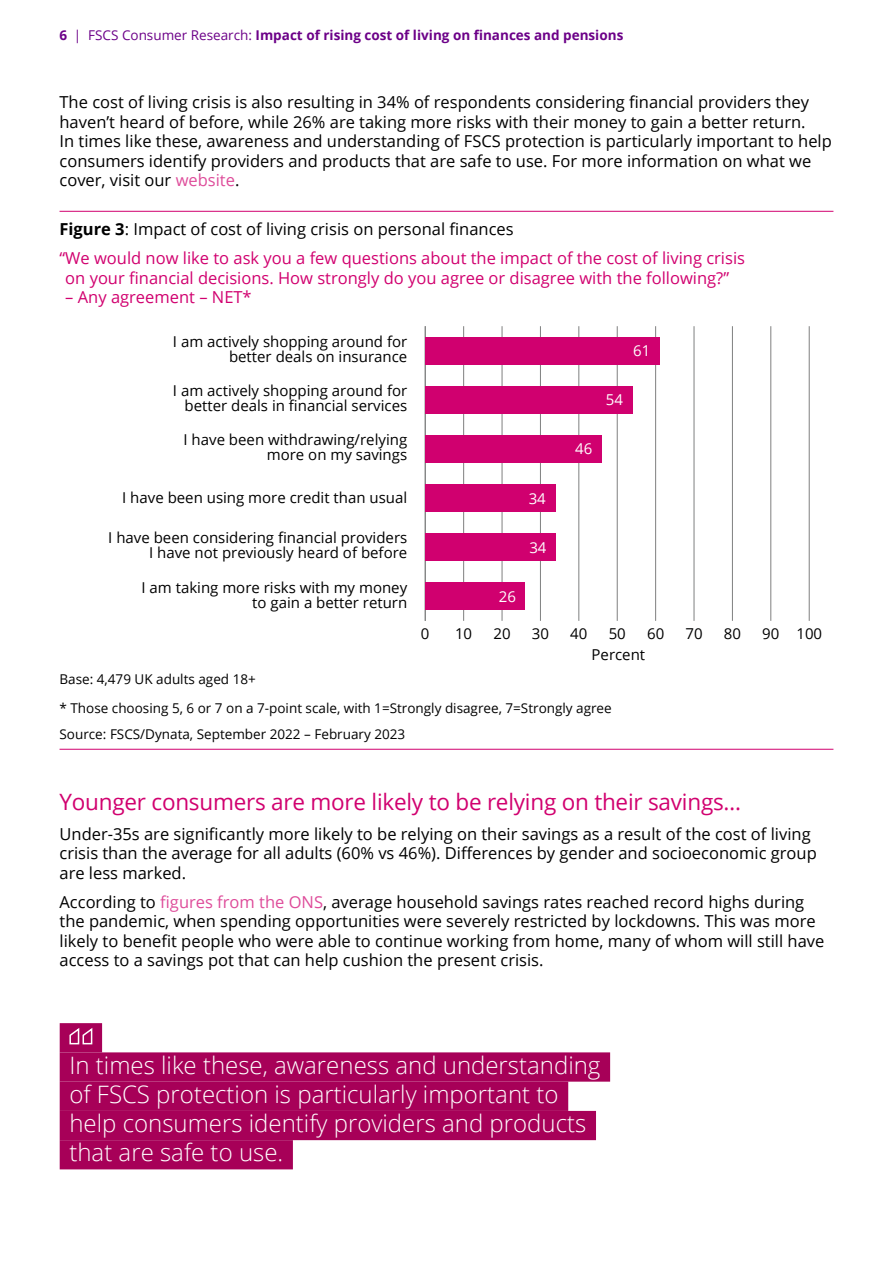
<style>
.page{position:relative;width:893px;height:1263px;background:#fff}
.page>*{position:absolute;margin:0;border:0;box-sizing:border-box;transform-origin:0 0}
.Quote_blue{font:300 24px "Open Sans";color:#fff}
.B_head_15_19_5pt{font:22.5px "Open Sans";letter-spacing:-.01em;color:#d1006f}
.Open_Sans_text_11_13{font:16.5px/19.5px "Open Sans";color:#000}
.Pink_Question{font:16.5px/19.5px "Open Sans";color:#d1006f}
.Figure_rule_above{font:16.5px "Open Sans";color:#000}
.t1{font:15px/15px "Open Sans";color:#000;text-align:right}
.t2{font:15px "Open Sans";color:#fff}
.Footnote{font:13.5px "Open Sans";color:#000}
.t3{font:700 13.5px "Open Sans";color:#6c0088}
.Source_rule_below{font:13.5px "Open Sans";color:#000}
.s1{font-weight:400}
.s2{color:#de4c9a}
.s3{font-weight:700}
</style>
<div class="page">
<hr style="left:60px;top:211px;width:773px;height:1px;background:#d1006f">
<hr style="left:60px;top:749px;width:773px;height:1px;background:#d1006f">
<hr style="left:463px;top:326px;width:1px;height:295px;background:#7f8080">
<hr style="left:502px;top:326px;width:1px;height:295px;background:#7f8080">
<hr style="left:540px;top:326px;width:1px;height:295px;background:#7f8080">
<hr style="left:579px;top:326px;width:1px;height:295px;background:#7f8080">
<hr style="left:617px;top:326px;width:1px;height:295px;background:#7f8080">
<hr style="left:655px;top:326px;width:1px;height:295px;background:#7f8080">
<hr style="left:694px;top:326px;width:1px;height:295px;background:#7f8080">
<hr style="left:732px;top:326px;width:1px;height:295px;background:#7f8080">
<hr style="left:770px;top:326px;width:1px;height:295px;background:#7f8080">
<hr style="left:809px;top:326px;width:1px;height:295px;background:#7f8080">
<hr style="left:425px;top:326px;width:1px;height:295px;background:#7f8080">
<div style="left:425px;top:337px;width:234px;height:27px;background:#d0006f"></div>
<div style="left:425px;top:386px;width:208px;height:28px;background:#d0006f"></div>
<div style="left:425px;top:435px;width:177px;height:28px;background:#d0006f"></div>
<div style="left:425px;top:484px;width:131px;height:28px;background:#d0006f"></div>
<div style="left:425px;top:533px;width:131px;height:28px;background:#d0006f"></div>
<div style="left:425px;top:582px;width:100px;height:28px;background:#d0006f"></div>
<div style="left:60px;top:1023px;width:42px;height:29px;background:#a70058"></div>
<div style="left:60px;top:1052px;width:550px;height:30px;background:#a70058"></div>
<div style="left:60px;top:1082px;width:508px;height:29px;background:#a70058"></div>
<div style="left:60px;top:1111px;width:536px;height:29px;background:#a70058"></div>
<div style="left:60px;top:1140px;width:233px;height:29px;background:#a70058"></div>
<svg style="left:69px;top:1028px;width:24px;height:17px"></svg>
<p class="t3" style="left:60px;top:26px;width:565px">6 <span class="s1">| FSCS Consumer Research:</span> Impact of rising cost of living on finances and pensions</p>
<p class="Open_Sans_text_11_13" style="left:60px;top:92px;width:774px">The cost of living crisis is also resulting in 34% of respondents considering financial providers they haven’t heard of before, while 26% are taking more risks with their money to gain a better return.<br>In times like these, awareness and understanding of FSCS protection is particularly important to help consumers identify providers and products that are safe to use. For more information on what we cover, visit our <span class="s2">website</span>.</p>
<p class="Figure_rule_above" style="left:60px;top:218px;width:456px"><span class="s3">Figure 3</span>: Impact of cost of living crisis on personal finances</p>
<p class="Pink_Question" style="left:65px;top:248px;width:681px;text-indent:-6px">“We would now like to ask you a few questions about the impact of the cost of living crisis on your financial decisions. How strongly do you agree or disagree with the following?”</p>
<p class="Pink_Question" style="left:65px;top:287px;width:188px">– Any agreement – NET*</p>
<p class="t1" style="left:173px;top:334px;width:236px">I am actively shopping around for better deals on insurance</p>
<p class="t2" style="left:633px;top:340px;width:19px">61</p>
<p class="t2" style="left:606px;top:389px;width:19px">54</p>
<p class="t2" style="left:575px;top:438px;width:19px">46</p>
<p class="t2" style="left:529px;top:488px;width:19px">34</p>
<p class="t2" style="left:529px;top:537px;width:19px">34</p>
<p class="t2" style="left:499px;top:586px;width:19px">26</p>
<p class="t1" style="left:173px;top:383px;width:236px">I am actively shopping around for better deals in financial services</p>
<p class="t1" style="left:184px;top:432px;width:225px">I have been withdrawing/relying more on my savings</p>
<p class="t1" style="left:122px;top:490px;width:287px">I have been using more credit than usual</p>
<p class="t1" style="left:108px;top:530px;width:300px">I have been considering financial providers<br>I have not previously heard of before</p>
<p class="t1" style="left:141px;top:579px;width:267px">I am taking more risks with my money to gain a better return</p>
<p class="t1" style="left:421px;top:626px;width:10px">0</p>
<p class="t1" style="left:455px;top:626px;width:19px">10</p>
<p class="t1" style="left:493px;top:626px;width:19px">20</p>
<p class="t1" style="left:532px;top:626px;width:19px">30</p>
<p class="t1" style="left:570px;top:626px;width:19px">40</p>
<p class="t1" style="left:609px;top:626px;width:19px">50</p>
<p class="t1" style="left:647px;top:626px;width:19px">60</p>
<p class="t1" style="left:685px;top:626px;width:19px">70</p>
<p class="t1" style="left:724px;top:626px;width:19px">80</p>
<p class="t1" style="left:762px;top:626px;width:61px">90 100</p>
<p class="t1" style="left:592px;top:647px;width:55px">Percent</p>
<p class="Footnote" style="left:60px;top:669px;width:198px">Base: 4,479 UK adults aged 18+</p>
<p class="Footnote" style="left:60px;top:699px;width:554px">* Those choosing 5, 6 or 7 on a 7-point scale, with 1=Strongly disagree, 7=Strongly agree</p>
<p class="Source_rule_below" style="left:60px;top:725px;width:347px">Source: FSCS/Dynata, September 2022 – February 2023</p>
<h2 class="B_head_15_19_5pt" style="left:60px;top:787px;width:683px">Younger consumers are more likely to be relying on their savings…</h2>
<p class="Open_Sans_text_11_13" style="left:60px;top:823px;width:759px">Under-35s are significantly more likely to be relying on their savings as a result of the cost of living crisis than the average for all adults (60% vs 46%). Differences by gender and socioeconomic group are less marked.</p>
<p class="Open_Sans_text_11_13" style="left:60px;top:892px;width:766px">According to <span class="s2">figures from the ONS</span>, average household savings rates reached record highs during the pandemic, when spending opportunities were severely restricted by lockdowns. This was more likely to benefit people who were able to continue working from home, many of whom will still have access to a savings pot that can help cushion the present crisis.</p>
<p class="Quote_blue" style="left:69px;top:1048px;width:532px">In times like these, awareness and understanding</p>
<p class="Quote_blue" style="left:69px;top:1078px;width:491px">of FSCS protection is particularly important to</p>
<p class="Quote_blue" style="left:69px;top:1107px;width:518px">help consumers identify providers and products</p>
<p class="Quote_blue" style="left:69px;top:1136px;width:215px">that are safe to use.</p>
</div>
